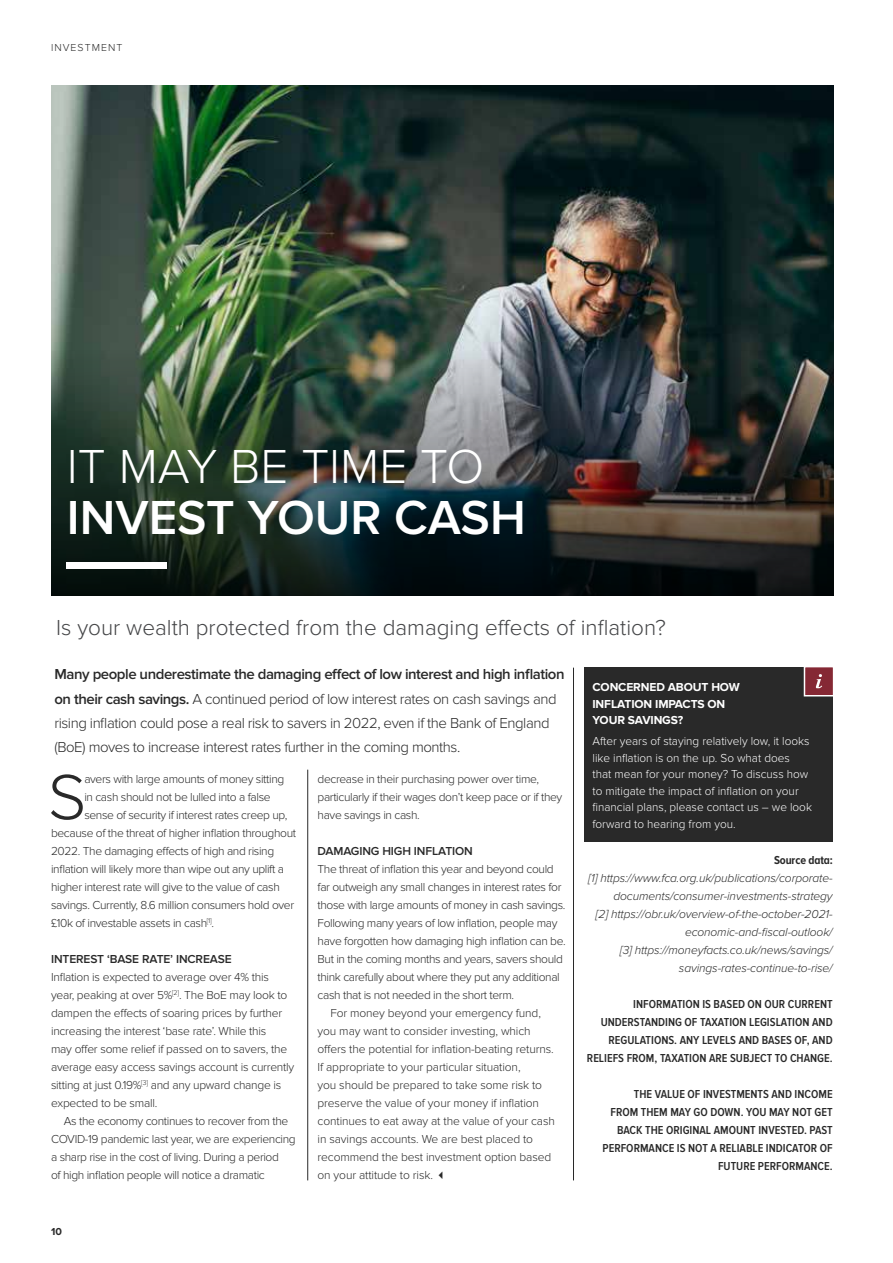
<style>
.page{position:relative;width:893px;height:1263px;background:#fff}
.page>*{position:absolute;margin:0;border:0;box-sizing:border-box;transform-origin:0 0}
.t1{font:300 66px "Proxima Nova";color:#292929}
.t2{font:600 49.5px "Proxima Nova";color:#fff}
.t3{font:300 49.5px "Proxima Nova";color:#fff}
.t4{font:300 22.5px "Proxima Nova";color:#444547}
.t5{font:300 15px/24px "Proxima Nova";letter-spacing:-.03em;color:#292929}
.t6{font:300 12px/18px "Proxima Nova";letter-spacing:-.03em;color:#292929}
.t7{font:300 12px "Proxima Nova";letter-spacing:-.01em;color:#292929}
.t8{font:600 12px/18px "Proxima Nova Cond";color:#292929;text-align:right}
.t9{font:italic 300 12px/18px "Proxima Nova";letter-spacing:-.01em;color:#292929;text-align:right}
.t10{font:300 12px/16.5px "Proxima Nova";color:#fff}
.t11{font:700 12px/16.5px "Proxima Nova";letter-spacing:-.01em;color:#fff}
.t12{font:600 12px "Proxima Nova";letter-spacing:-.01em;color:#292929}
.t13{font:700 12px "Proxima Nova A Cond";letter-spacing:-.01em;color:#292929}
.t14{font:300 10.5px "Proxima Nova";letter-spacing:.1em;color:#292929}
.t15{font:700 10.5px "Proxima Nova";color:#292929}
.s1{font-weight:600}
</style>
<div class="page">
<img style="left:51px;top:85px;width:782px;height:264px">
<img style="left:51px;top:349px;width:782px;height:246px">
<div style="left:584px;top:667px;width:248px;height:175px;background:#292929"></div>
<div style="left:804px;top:666px;width:30px;height:30px;background:#852834;border:2px solid #fff"></div>
<svg style="left:816px;top:674px;width:6px;height:14px"></svg>
<hr style="left:307px;top:770px;width:1px;height:410px;background:#292929">
<hr style="left:573px;top:668px;width:1px;height:512px;background:#292929">
<div style="left:67px;top:563px;width:100px;height:6px;background:#fff"></div>
<p class="t14" style="left:51px;top:41px;width:73px">INVESTMENT</p>
<h2 class="t3" style="left:67px;top:438px;width:419px">IT MAY BE TIME TO</h2>
<h2 class="t2" style="left:67px;top:489px;width:460px">INVEST YOUR CASH</h2>
<h3 class="t4" style="left:56px;top:614px;width:611px">Is your wealth protected from the damaging effects of inflation?</h3>
<p class="t5" style="left:54px;top:663px;width:512px"><span class="s1">Many people underestimate the damaging effect of low interest and high inflation on their cash savings.</span> A continued period of low interest rates on cash savings and rising inflation could pose a real risk to savers in 2022, even if the Bank of England (BoE) moves to increase interest rates further in the coming months.</p>
<h1 class="t1" style="left:48px;top:759px;width:40px">S</h1>
<p class="t6" style="left:84px;top:770px;width:201px">avers with large amounts of money sitting</p>
<p class="t11" style="left:592px;top:679px;width:149px">CONCERNED ABOUT HOW<br>INFLATION IMPACTS ON<br>YOUR SAVINGS?</p>
<p class="t10" style="left:592px;top:733px;width:221px">After years of staying relatively low, it looks like inflation is on the up. So what does<br>that mean for your money? To discuss how to mitigate the impact of inflation on your financial plans, please contact us – we look forward to hearing from you.</p>
<p class="t6" style="left:318px;top:770px;width:246px">decrease in their purchasing power over time, particularly if their wages don’t keep pace or if they have savings in cash.</p>
<p class="t12" style="left:318px;top:844px;width:157px">DAMAGING HIGH INFLATION</p>
<p class="t6" style="left:318px;top:860px;width:238px">The threat of inflation this year and beyond could</p>
<p class="t6" style="left:318px;top:878px;width:245px">far outweigh any small changes in interest rates for</p>
<p class="t6" style="left:318px;top:896px;width:249px">those with large amounts of money in cash savings.</p>
<p class="t6" style="left:318px;top:914px;width:241px">Following many years of low inflation, people may</p>
<p class="t6" style="left:318px;top:932px;width:250px">have forgotten how damaging high inflation can be.</p>
<p class="t6" style="left:318px;top:950px;width:247px">But in the coming months and years, savers should</p>
<p class="t6" style="left:318px;top:968px;width:244px">think carefully about where they put any additional</p>
<p class="t6" style="left:318px;top:986px;width:198px">cash that is not needed in the short term.</p>
<p class="t7" style="left:330px;top:1006px;width:212px">For money beyond your emergency fund,</p>
<p class="t7" style="left:318px;top:1024px;width:215px">you may want to consider investing, which</p>
<p class="t7" style="left:318px;top:1042px;width:238px">offers the potential for inflation-beating returns.</p>
<p class="t7" style="left:318px;top:1060px;width:205px">If appropriate to your particular situation,</p>
<p class="t7" style="left:318px;top:1078px;width:226px">you should be prepared to take some risk to</p>
<p class="t7" style="left:318px;top:1096px;width:223px">preserve the value of your money if inflation</p>
<p class="t7" style="left:318px;top:1114px;width:239px">continues to eat away at the value of your cash</p>
<p class="t7" style="left:318px;top:1132px;width:217px">in savings accounts. We are best placed to</p>
<p class="t7" style="left:318px;top:1150px;width:235px">recommend the best investment option based</p>
<p class="t7" style="left:318px;top:1168px;width:132px">on your attitude to risk. ✓</p>
<p class="t6" style="left:84px;top:788px;width:188px">in cash should not be lulled into a false</p>
<p class="t6" style="left:84px;top:806px;width:205px">sense of security if interest rates creep up,</p>
<p class="t6" style="left:51px;top:824px;width:247px">because of the threat of higher inflation throughout</p>
<p class="t6" style="left:51px;top:842px;width:225px">2022. The damaging effects of high and rising</p>
<p class="t6" style="left:51px;top:860px;width:235px">inflation will likely more than wipe out any uplift a</p>
<p class="t6" style="left:51px;top:878px;width:230px">higher interest rate will give to the value of cash</p>
<p class="t6" style="left:51px;top:896px;width:245px">savings. Currently, 8.6 million consumers hold over</p>
<p class="t6" style="left:51px;top:914px;width:165px">£10k of investable assets in cash<sup>[1]</sup>.</p>
<p class="t12" style="left:51px;top:952px;width:182px">INTEREST ‘BASE RATE’ INCREASE</p>
<p class="t6" style="left:51px;top:968px;width:245px">Inflation is expected to average over 4% this year, peaking at over 5%<sup>[2]</sup>. The BoE may look to dampen the effects of soaring prices by further increasing the interest ‘base rate’. While this<br>may offer some relief if passed on to savers, the average easy access savings account is currently sitting at just 0.19%<sup>[3]</sup> and any upward change is expected to be small.</p>
<p class="t6" style="left:51px;top:1112px;width:246px;text-indent:13px">As the economy continues to recover from the COVID-19 pandemic last year, we are experiencing a sharp rise in the cost of living. During a period<br>of high inflation people will notice a dramatic</p>
<p class="t13" style="left:774px;top:853px;width:60px">Source data:</p>
<p class="t9" style="left:588px;top:869px;width:246px">[1] https://www.fca.org.uk/publications/corporate&shy;documents/consumer-investments-strategy<br>[2] https://obr.uk/overview-of-the-october-2021- economic-and-fiscal-outlook/<br>[3] https://moneyfacts.co.uk/news/savings/ savings-rates-continue-to-rise/</p>
<p class="t8" style="left:587px;top:995px;width:247px">INFORMATION IS BASED ON OUR CURRENT UNDERSTANDING OF TAXATION LEGISLATION AND REGULATIONS. ANY LEVELS AND BASES OF, AND RELIEFS FROM, TAXATION ARE SUBJECT TO CHANGE.</p>
<p class="t8" style="left:602px;top:1085px;width:232px">THE VALUE OF INVESTMENTS AND INCOME<br>FROM THEM MAY GO DOWN. YOU MAY NOT GET BACK THE ORIGINAL AMOUNT INVESTED. PAST PERFORMANCE IS NOT A RELIABLE INDICATOR OF FUTURE PERFORMANCE.</p>
<p class="t15" style="left:51px;top:1225px;width:12px">10</p>
</div>
